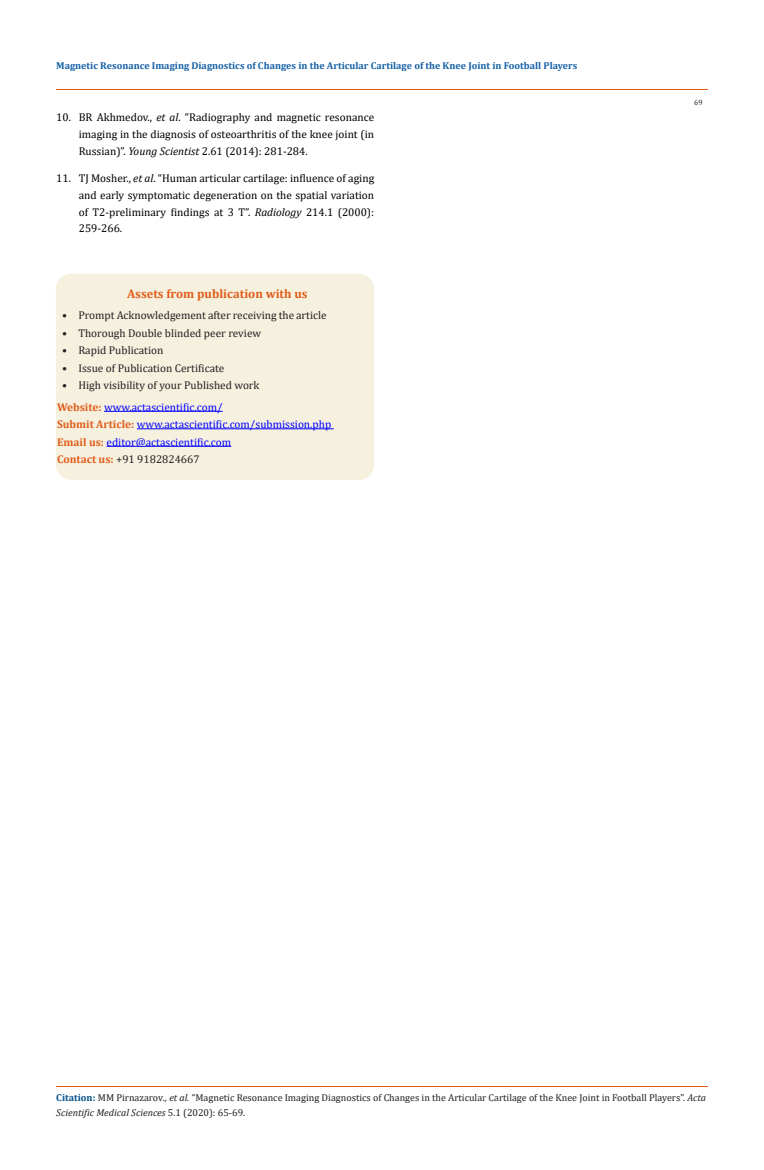
<style>
.page{position:relative;width:764px;height:1170px;background:#fff}
.page>*{position:absolute;margin:0;border:0;box-sizing:border-box;transform-origin:0 0}
.t1{font:700 12.5px "Cambria";color:#e05d1a}
.t2{font:11.25px/16.9px "Cambria";color:#000;text-align:justify}
.t3{font:11.25px "Cambria";color:#231f20}
.t4{font:11.25px "Cambria";color:#00f}
.t5{font:10px/15px "Cambria";color:#231f20}
.t6{font:700 10px "Cambria";color:#1560a6}
.t7{font:7.5px "Cambria";color:#231f20}
.s1{font-style:italic}
.s2{font-weight:700;color:#e05d1a}
.s3{font-weight:700;color:#035089}
</style>
<div class="page">
<hr style="left:56px;top:1087px;width:651px;height:1px;background:#e05d1a">
<div style="left:56px;top:274px;width:317px;height:205px;background:#f6f0df;border-radius:15px"></div>
<div style="left:56px;top:274px;width:318px;height:206px;border:1px solid #f6f0df;border-radius:15px"></div>
<hr style="left:104px;top:411px;width:119px;height:1px;background:#00f">
<hr style="left:137px;top:428px;width:197px;height:1px;background:#00f">
<hr style="left:107px;top:446px;width:124px;height:1px;background:#00f">
<hr style="left:56px;top:90px;width:652px;height:1px;background:#e05d1a">
<p class="t6" style="left:56px;top:59px;width:522px">Magnetic Resonance Imaging Diagnostics of Changes in the Articular Cartilage of the Knee Joint in Football Players</p>
<p class="t2" style="left:79px;top:109px;width:297px;text-indent:-22px">10. BR Akhmedov., <span class="s1">et al</span>. “Radiography and magnetic resonance imaging in the diagnosis of osteoarthritis of the knee joint (in Russian)”. <span class="s1">Young Scientist</span> 2.61 (2014): 281-284.</p>
<p class="t2" style="left:79px;top:169px;width:297px;text-indent:-22px">11. TJ Mosher., <span class="s1">et al</span>. “Human articular cartilage: influence of aging and early symptomatic degeneration on the spatial variation of T2-preliminary findings at 3 T”. <span class="s1">Radiology</span> 214.1 (2000):<br>259-266.</p>
<p class="t1" style="left:127px;top:285px;width:182px">Assets from publication with us</p>
<p class="t3" style="left:62px;top:309px;width:266px">• Prompt Acknowledgement after receiving the article</p>
<p class="t3" style="left:62px;top:326px;width:201px">• Thorough Double blinded peer review</p>
<p class="t3" style="left:62px;top:344px;width:103px">• Rapid Publication</p>
<p class="t3" style="left:62px;top:361px;width:164px">• Issue of Publication Certificate</p>
<p class="t3" style="left:62px;top:379px;width:199px">• High visibility of your Published work</p>
<p class="t4" style="left:57px;top:400px;width:167px"><span class="s2">Website:</span> www.actascientific.com/</p>
<p class="t4" style="left:57px;top:418px;width:276px"><span class="s2">Submit Article:</span> www.actascientific.com/submission.php</p>
<p class="t4" style="left:57px;top:435px;width:176px"><span class="s2">Email us:</span> editor@actascientific.com</p>
<p class="t3" style="left:57px;top:453px;width:144px"><span class="s2">Contact us:</span> +91 9182824667</p>
<p class="t7" style="left:694px;top:98px;width:10px">69</p>
<p class="t5" style="left:56px;top:1090px;width:651px"><span class="s3">Citation:</span> MM Pirnazarov<span class="s1">., et al.</span> “Magnetic Resonance Imaging Diagnostics of Changes in the Articular Cartilage of the Knee Joint in Football Players”. <span class="s1">Acta<br>Scientific Medical Sciences</span> 5.1 (2020): 65-69.</p>
</div>
